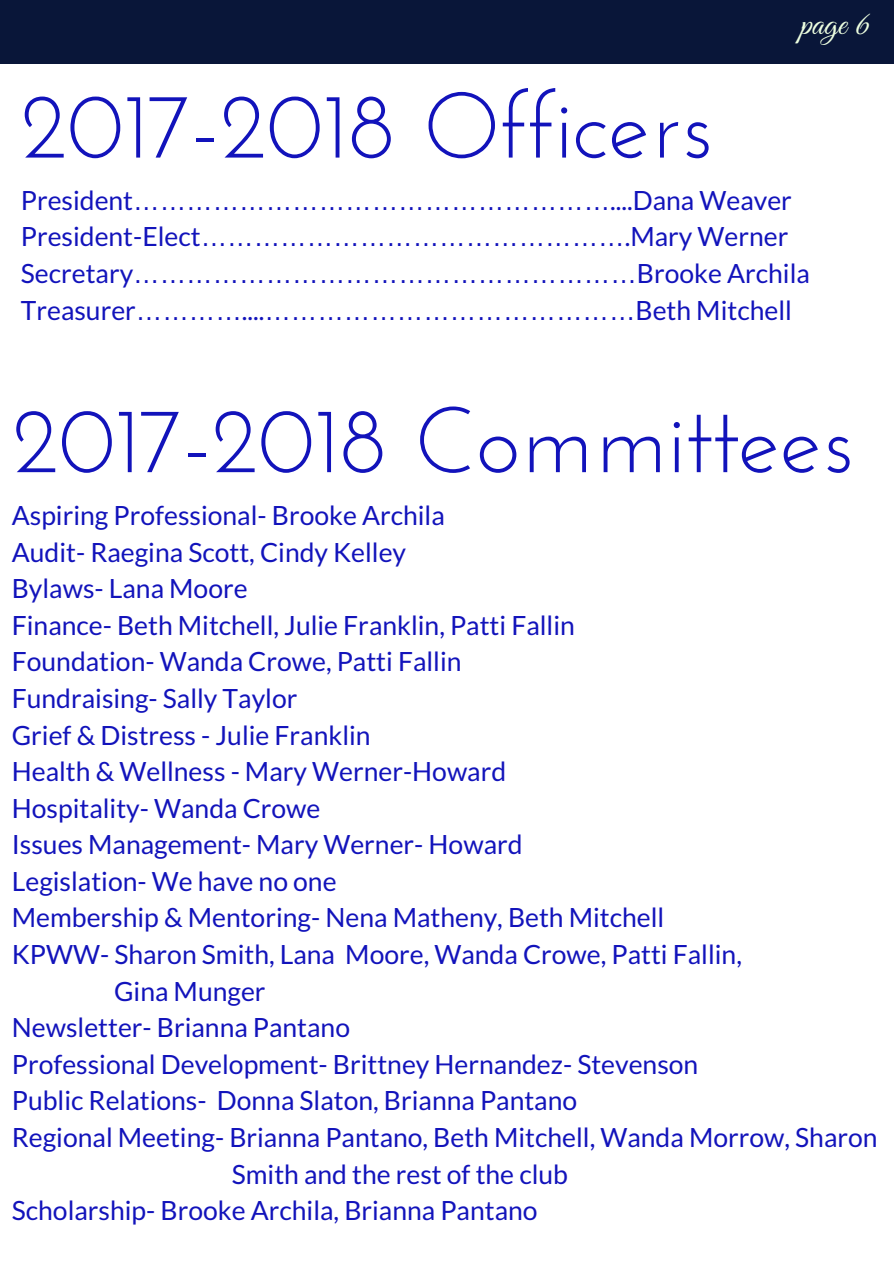
<style>
.page{position:relative;width:894px;height:1264px;background:#fff}
.page>*{position:absolute;margin:0;border:0;box-sizing:border-box;transform-origin:0 0}
.t1{font:92.7px "Josefin Sans";color:#1213bb}
.t2{font:34.72px "Great Vibes";color:#edffe0}
.t3{font:26.47px/36.6px "Lato";color:#1213bb}
.s1{font-family:"Liberation Sans"}
</style>
<div class="page">
<div style="left:0;top:0;width:893px;height:63px;background:#091639"></div>
<h2 class="t2" style="left:800px;top:5px;width:71px">page 6</h2>
<h1 class="t1" style="left:20px;top:88px;width:694px">2017-2018 Officers</h1>
<p class="t3" style="left:21px;top:181px;width:790px">President<span class="s1">………………………………………………</span>....Dana Weaver President-Elect<span class="s1">…………………………………………</span>.Mary Werner Secretary<span class="s1">…………………………………………………</span>Brooke Archila Treasurer<span class="s1">…………</span>....<span class="s1">……………………………………</span>Beth Mitchell</p>
<h1 class="t1" style="left:12px;top:402px;width:844px">2017-2018 Committees</h1>
<p class="t3" style="left:12px;top:496px;width:434px">Aspiring Professional- Brooke Archila</p>
<p class="t3" style="left:12px;top:533px;width:396px">Audit- Raegina Scott, Cindy Kelley</p>
<p class="t3" style="left:12px;top:569px;width:237px">Bylaws- Lana Moore</p>
<p class="t3" style="left:12px;top:606px;width:564px">Finance- Beth Mitchell, Julie Franklin, Patti Fallin</p>
<p class="t3" style="left:12px;top:643px;width:451px">Foundation- Wanda Crowe, Patti Fallin</p>
<p class="t3" style="left:12px;top:679px;width:287px">Fundraising- Sally Taylor</p>
<p class="t3" style="left:12px;top:716px;width:360px">Grief &amp; Distress - Julie Franklin</p>
<p class="t3" style="left:12px;top:752px;width:496px">Health &amp; Wellness - Mary Werner-Howard</p>
<p class="t3" style="left:12px;top:789px;width:310px">Hospitality- Wanda Crowe</p>
<p class="t3" style="left:12px;top:825px;width:512px">Issues Management- Mary Werner- Howard</p>
<p class="t3" style="left:12px;top:862px;width:326px">Legislation- We have no one</p>
<p class="t3" style="left:12px;top:898px;width:654px">Membership &amp; Mentoring- Nena Matheny, Beth Mitchell</p>
<p class="t3" style="left:12px;top:935px;width:731px">KPWW- Sharon Smith, Lana Moore, Wanda Crowe, Patti Fallin,</p>
<p class="t3" style="left:114px;top:972px;width:153px">Gina Munger</p>
<p class="t3" style="left:12px;top:1008px;width:340px">Newsletter- Brianna Pantano</p>
<p class="t3" style="left:12px;top:1045px;width:687px">Professional Development- Brittney Hernandez- Stevenson</p>
<p class="t3" style="left:12px;top:1081px;width:566px">Public Relations- Donna Slaton, Brianna Pantano</p>
<p class="t3" style="left:12px;top:1118px;width:867px">Regional Meeting- Brianna Pantano, Beth Mitchell, Wanda Morrow, Sharon</p>
<p class="t3" style="left:232px;top:1154px;width:337px">Smith and the rest of the club</p>
<p class="t3" style="left:12px;top:1191px;width:527px">Scholarship- Brooke Archila, Brianna Pantano</p>
</div>
